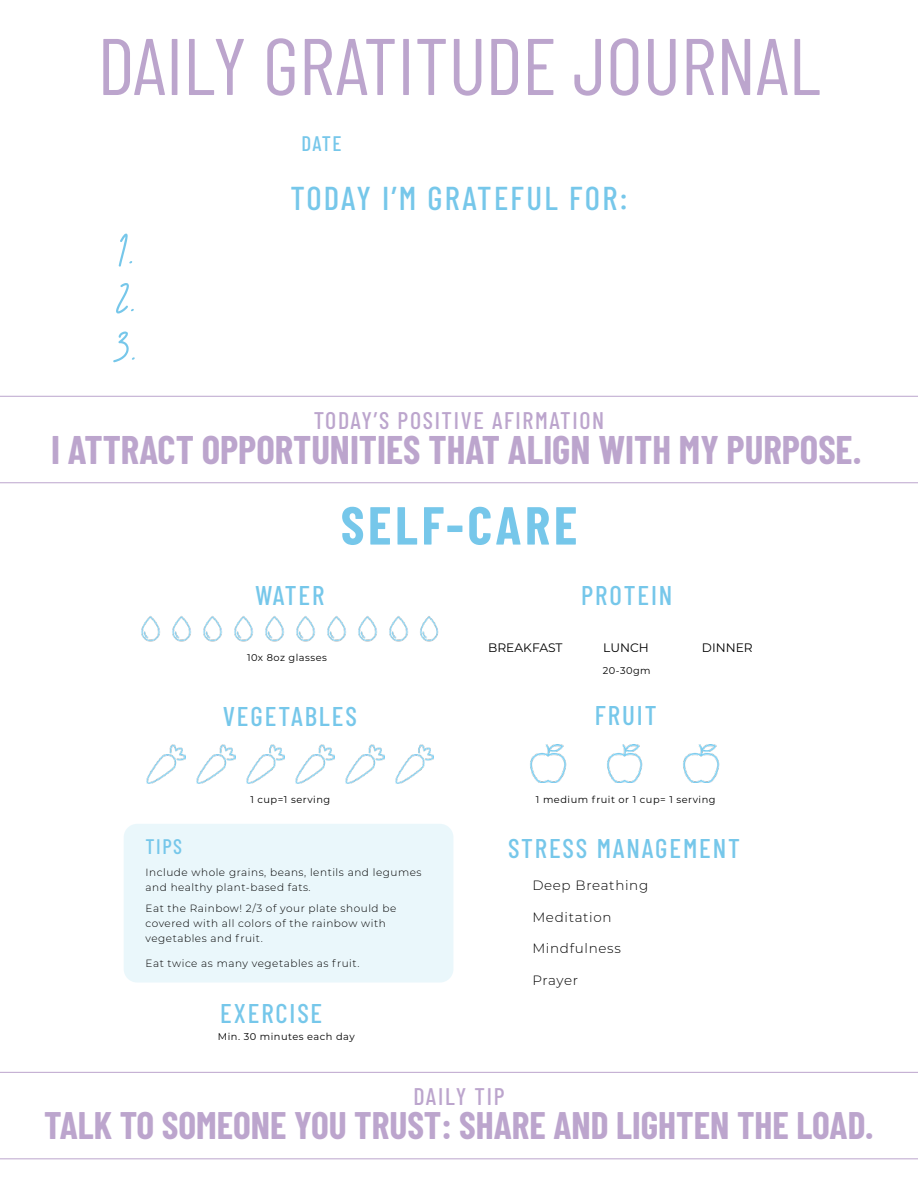
<style>
.page{position:relative;width:918px;height:1188px;background:#fff}
.page>*{position:absolute;margin:0;border:0;box-sizing:border-box;transform-origin:0 0}
.t1{font:80.1px "Barlow Condensed";color:#bca5cd}
.t2{font:700 53.4px "Barlow Condensed";letter-spacing:.07em;color:#76c7ea}
.t3{font:53.1px/48.2px "Brittany Signature";color:#76c7ea;text-align:justify}
.t4{font:700 39px "Barlow Condensed";color:#bca5cd}
.t5{font:700 37.5px "Barlow Condensed";color:#bca5cd}
.t6{font:500 33px "Barlow Condensed";letter-spacing:.07em;color:#76c7ea}
.t7{font:500 27px "Barlow Condensed";letter-spacing:.07em;color:#76c7ea}
.t8{font:500 24px "Barlow Condensed";letter-spacing:.07em;color:#bca5cd}
.t9{font:500 21px "Barlow Condensed";letter-spacing:.07em;color:#76c7ea}
.t10{font:300 13.5px "Montserrat";letter-spacing:.05em;color:#000}
.t11{font:12.3px "Montserrat";color:#000}
.t12{font:300 10.5px/15px "Montserrat";letter-spacing:.05em;color:#000}
.t13{font:9.9px "Montserrat";letter-spacing:.05em;color:#000}
.t14{font:9.75px "Montserrat";letter-spacing:.05em;color:#000}
</style>
<div class="page">
<hr style="left:0;top:482px;width:918px;height:1px;background:#bca5cd">
<img style="left:141px;top:616px;width:19px;height:25px">
<img style="left:172px;top:616px;width:19px;height:25px">
<img style="left:203px;top:616px;width:19px;height:25px">
<img style="left:234px;top:616px;width:19px;height:25px">
<img style="left:265px;top:616px;width:19px;height:25px">
<img style="left:296px;top:616px;width:19px;height:25px">
<img style="left:327px;top:616px;width:19px;height:25px">
<img style="left:358px;top:616px;width:19px;height:25px">
<img style="left:389px;top:616px;width:19px;height:25px">
<img style="left:420px;top:616px;width:19px;height:25px">
<img style="left:147px;top:745px;width:38px;height:38px">
<img style="left:196px;top:745px;width:39px;height:38px">
<img style="left:246px;top:745px;width:39px;height:38px">
<img style="left:296px;top:745px;width:38px;height:38px">
<img style="left:346px;top:745px;width:38px;height:38px">
<img style="left:395px;top:745px;width:39px;height:38px">
<img style="left:530px;top:744px;width:37px;height:39px">
<img style="left:607px;top:744px;width:36px;height:39px">
<img style="left:683px;top:744px;width:37px;height:39px">
<div style="left:124px;top:824px;width:329px;height:159px;background:#eaf7fb;border-radius:14px"></div>
<hr style="left:0;top:396px;width:918px;height:1px;background:#bca5cd">
<hr style="left:0;top:1158px;width:918px;height:1px;background:#bca5cd">
<hr style="left:0;top:1072px;width:918px;height:1px;background:#bca5cd">
<h1 class="t1" style="left:98px;top:9px;width:724px">DAILY GRATITUDE JOURNAL</h1>
<h3 class="t3" style="left:115px;top:221px;width:24px">1.<br>2.<br>3.</h3>
<h3 class="t9" style="left:302px;top:128px;width:42px">DATE</h3>
<h3 class="t6" style="left:290px;top:175px;width:339px">TODAY I’M GRATEFUL FOR:</h3>
<h3 class="t8" style="left:314px;top:403px;width:292px">TODAY’S POSITIVE AFIRMATION</h3>
<h3 class="t4" style="left:51px;top:423px;width:812px">I ATTRACT OPPORTUNITIES THAT ALIGN WITH MY PURPOSE.</h3>
<h2 class="t2" style="left:341px;top:487px;width:238px">SELF-CARE</h2>
<h3 class="t7" style="left:255px;top:576px;width:71px">WATER</h3>
<p class="t14" style="left:247px;top:651px;width:82px">10x 8oz glasses</p>
<p class="t11" style="left:488px;top:639px;width:76px">BREAKFAST</p>
<h3 class="t7" style="left:581px;top:576px;width:93px">PROTEIN</h3>
<p class="t11" style="left:603px;top:639px;width:47px">LUNCH</p>
<p class="t11" style="left:702px;top:639px;width:52px">DINNER</p>
<p class="t14" style="left:603px;top:664px;width:49px">20-30gm</p>
<h3 class="t7" style="left:223px;top:697px;width:136px">VEGETABLES</h3>
<h3 class="t7" style="left:595px;top:696px;width:63px">FRUIT</h3>
<p class="t13" style="left:250px;top:793px;width:81px">1 cup=1 serving</p>
<p class="t13" style="left:536px;top:793px;width:181px">1 medium fruit or 1 cup= 1 serving</p>
<h3 class="t9" style="left:146px;top:831px;width:38px">TIPS</h3>
<p class="t12" style="left:146px;top:864px;width:278px">Include whole grains, beans, lentils and legumes and healthy plant-based fats.</p>
<p class="t12" style="left:146px;top:901px;width:252px">Eat the Rainbow! 2/3 of your plate should be covered with all colors of the rainbow with vegetables and fruit.</p>
<p class="t12" style="left:146px;top:955px;width:215px">Eat twice as many vegetables as fruit.</p>
<h3 class="t7" style="left:220px;top:994px;width:104px">EXERCISE</h3>
<h3 class="t7" style="left:508px;top:829px;width:234px">STRESS MANAGEMENT</h3>
<p class="t10" style="left:532px;top:876px;width:117px">Deep Breathing</p>
<p class="t10" style="left:532px;top:908px;width:81px">Meditation</p>
<p class="t10" style="left:532px;top:939px;width:90px">Mindfulness</p>
<p class="t10" style="left:532px;top:971px;width:47px">Prayer</p>
<p class="t13" style="left:218px;top:1030px;width:138px">Min. 30 minutes each day</p>
<h3 class="t8" style="left:413px;top:1079px;width:93px">DAILY TIP</h3>
<h3 class="t5" style="left:44px;top:1099px;width:831px">TALK TO SOMEONE YOU TRUST: SHARE AND LIGHTEN THE LOAD.</h3>
</div>
